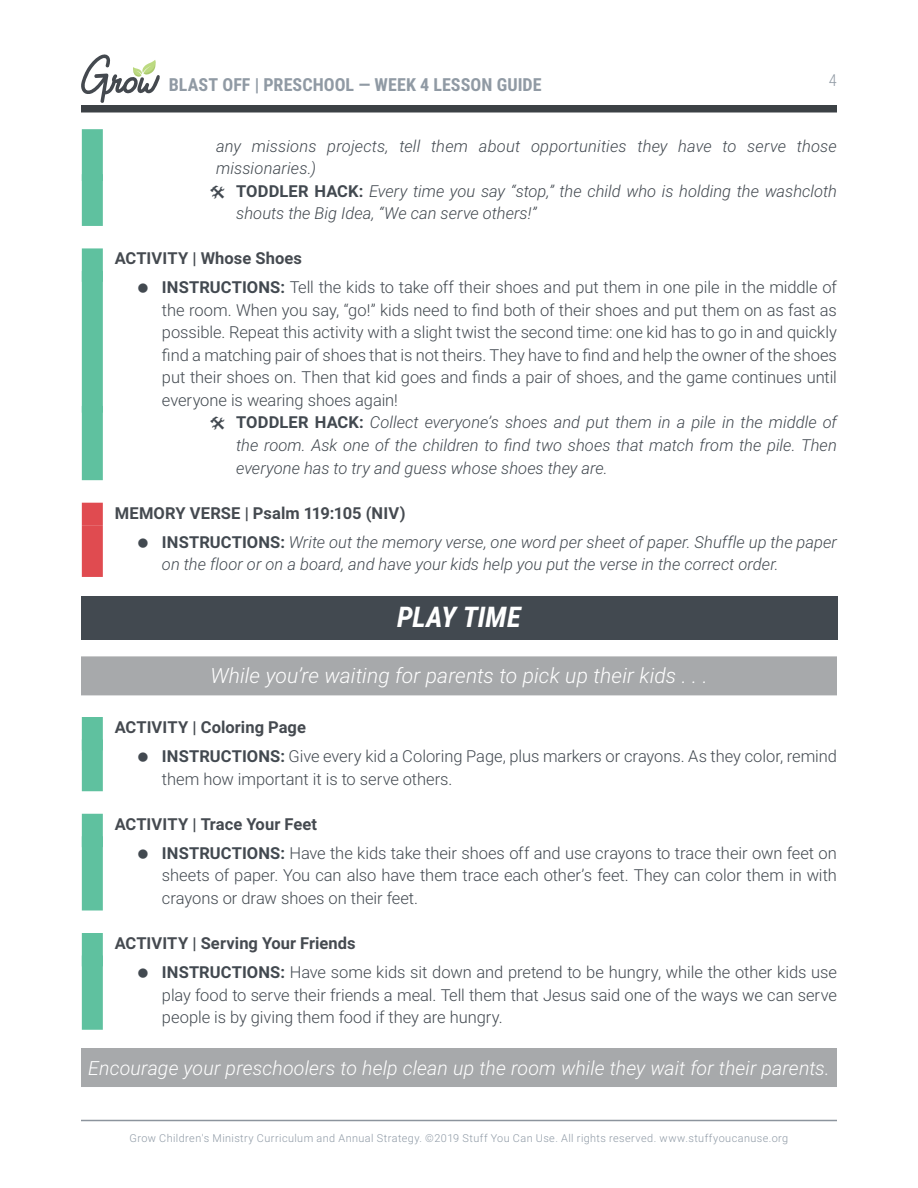
<style>
.page{position:relative;width:918px;height:1188px;background:#fff}
.page>*{position:absolute;margin:0;border:0;box-sizing:border-box;transform-origin:0 0}
.t1{font:italic 700 28.5px "Roboto Condensed";color:#fff}
.t2{font:italic 300 21px "Roboto";letter-spacing:.005em;color:#fff}
.t3{font:italic 300 19.5px "Roboto";letter-spacing:.005em;color:#fff}
.t4{font:700 18px "Roboto Condensed";letter-spacing:.005em;color:#909aa4}
.t5{font:300 16.5px/29.2px "Roboto";letter-spacing:-.005em;color:#424950}
.t6{font:italic 300 16.5px/22.5px "Roboto";color:#424950}
.t7{font:300 16.5px "Roboto Condensed";color:#909aa4}
.t8{font:300 10.8px "Roboto";letter-spacing:.04em;color:#8e99a5}
.s1{font-weight:700;font-style:normal}
.s2{font-weight:700;color:#454a50}
.s3{font-weight:700}
.s4{font-weight:700;font-style:normal;color:#454a50}
</style>
<div class="page">
<div style="left:81px;top:105px;width:756px;height:7px;background:#3c4145"></div>
<svg style="left:81px;top:54px;width:79px;height:49px"></svg>
<hr style="left:81px;top:1120px;width:756px;height:1px;background:#8c949d">
<div style="left:82px;top:129px;width:21px;height:52px;background:#5fc19f"></div>
<div style="left:82px;top:174px;width:21px;height:52px;background:#5fc19f"></div>
<div style="left:82px;top:248px;width:21px;height:34px;background:#5fc19f"></div>
<div style="left:82px;top:271px;width:21px;height:142px;background:#5fc19f"></div>
<div style="left:82px;top:406px;width:21px;height:74px;background:#5fc19f"></div>
<div style="left:82px;top:503px;width:21px;height:22px;background:#e04b50"></div>
<div style="left:82px;top:525px;width:21px;height:52px;background:#e04b50"></div>
<div style="left:81px;top:596px;width:756px;height:44px;background:#424950"></div>
<div style="left:81px;top:656px;width:756px;height:39px;background:#a7a9ab"></div>
<div style="left:82px;top:717px;width:21px;height:33px;background:#5fc19f"></div>
<div style="left:82px;top:740px;width:21px;height:51px;background:#5fc19f"></div>
<div style="left:82px;top:814px;width:21px;height:33px;background:#5fc19f"></div>
<div style="left:82px;top:836px;width:21px;height:75px;background:#5fc19f"></div>
<div style="left:82px;top:933px;width:21px;height:33px;background:#5fc19f"></div>
<div style="left:82px;top:956px;width:21px;height:74px;background:#5fc19f"></div>
<div style="left:81px;top:1048px;width:756px;height:39px;background:#a7a9ab"></div>
<p class="t4" style="left:169px;top:78px;width:374px">BLAST OFF | PRESCHOOL — WEEK 4 LESSON GUIDE</p>
<p class="t7" style="left:829px;top:70px;width:10px">4</p>
<p class="t6" style="left:216px;top:134px;width:622px">any missions projects, tell them about opportunities they have to serve those missionaries.)</p>
<p class="t6" style="left:236px;top:179px;width:602px"><span class="s1">TODDLER HACK:</span> Every time you say “stop,” the child who is holding the washcloth shouts the Big Idea, “We can serve others!”</p>
<p class="t5" style="left:162px;top:245px;width:676px;text-indent:-47px"><span class="s2">ACTIVITY | Whose Shoes<br></span><span class="s3">INSTRUCTIONS:</span> Tell the kids to take off their shoes and put them in one pile in the middle of</p>
<p class="t5" style="left:162px;top:295px;width:676px">the room. When you say, “go!” kids need to find both of their shoes and put them on as fast as</p>
<p class="t5" style="left:162px;top:317px;width:676px">possible. Repeat this activity with a slight twist the second time: one kid has to go in and quickly</p>
<p class="t5" style="left:162px;top:340px;width:676px">find a matching pair of shoes that is not theirs. They have to find and help the owner of the shoes</p>
<p class="t5" style="left:162px;top:362px;width:676px">put their shoes on. Then that kid goes and finds a pair of shoes, and the game continues until</p>
<p class="t5" style="left:162px;top:387px;width:238px">everyone is wearing shoes again!</p>
<p class="t6" style="left:236px;top:411px;width:602px"><span class="s1">TODDLER HACK:</span> Collect everyone’s shoes and put them in a pile in the middle of</p>
<p class="t6" style="left:236px;top:433px;width:602px">the room. Ask one of the children to find two shoes that match from the pile. Then</p>
<p class="t6" style="left:236px;top:456px;width:373px">everyone has to try and guess whose shoes they are.</p>
<p class="t6" style="left:162px;top:497px;width:677px;line-height:29.2px;text-indent:-47px"><span class="s4">MEMORY VERSE | Psalm 119:105 (NIV)<br></span><span class="s1">INSTRUCTIONS:</span> Write out the memory verse, one word per sheet of paper. Shuffle up the paper</p>
<p class="t6" style="left:162px;top:553px;width:618px">on the floor or on a board, and have your kids help you put the verse in the correct order.</p>
<h1 class="t1" style="left:397px;top:600px;width:125px">PLAY TIME</h1>
<p class="t2" style="left:210px;top:661px;width:499px">While you’re waiting for parents to pick up their kids . . .</p>
<p class="t5" style="left:162px;top:713px;width:677px;text-indent:-47px"><span class="s2">ACTIVITY | Coloring Page<br></span><span class="s3">INSTRUCTIONS:</span> Give every kid a Coloring Page, plus markers or crayons. As they color, remind</p>
<p class="t5" style="left:162px;top:763px;width:292px">them how important it is to serve others.</p>
<p class="t5" style="left:162px;top:810px;width:676px;text-indent:-47px"><span class="s2">ACTIVITY | Trace Your Feet<br></span><span class="s3">INSTRUCTIONS:</span> Have the kids take their shoes off and use crayons to trace their own feet on</p>
<p class="t5" style="left:162px;top:865px;width:676px;line-height:22.5px">sheets of paper. You can also have them trace each other’s feet. They can color them in with crayons or draw shoes on their feet.</p>
<p class="t5" style="left:162px;top:929px;width:676px;text-indent:-47px"><span class="s2">ACTIVITY | Serving Your Friends<br></span><span class="s3">INSTRUCTIONS:</span> Have some kids sit down and pretend to be hungry, while the other kids use</p>
<p class="t5" style="left:162px;top:985px;width:676px;line-height:22.5px">play food to serve their friends a meal. Tell them that Jesus said one of the ways we can serve people is by giving them food if they are hungry.</p>
<p class="t3" style="left:88px;top:1054px;width:743px">Encourage your preschoolers to help clean up the room while they wait for their parents.</p>
<p class="t8" style="left:130px;top:1134px;width:660px">Grow Children's Ministry Curriculum and Annual Strategy. ©2019 Stuff You Can Use. All rights reserved. www.stuffyoucanuse.org</p>
</div>
